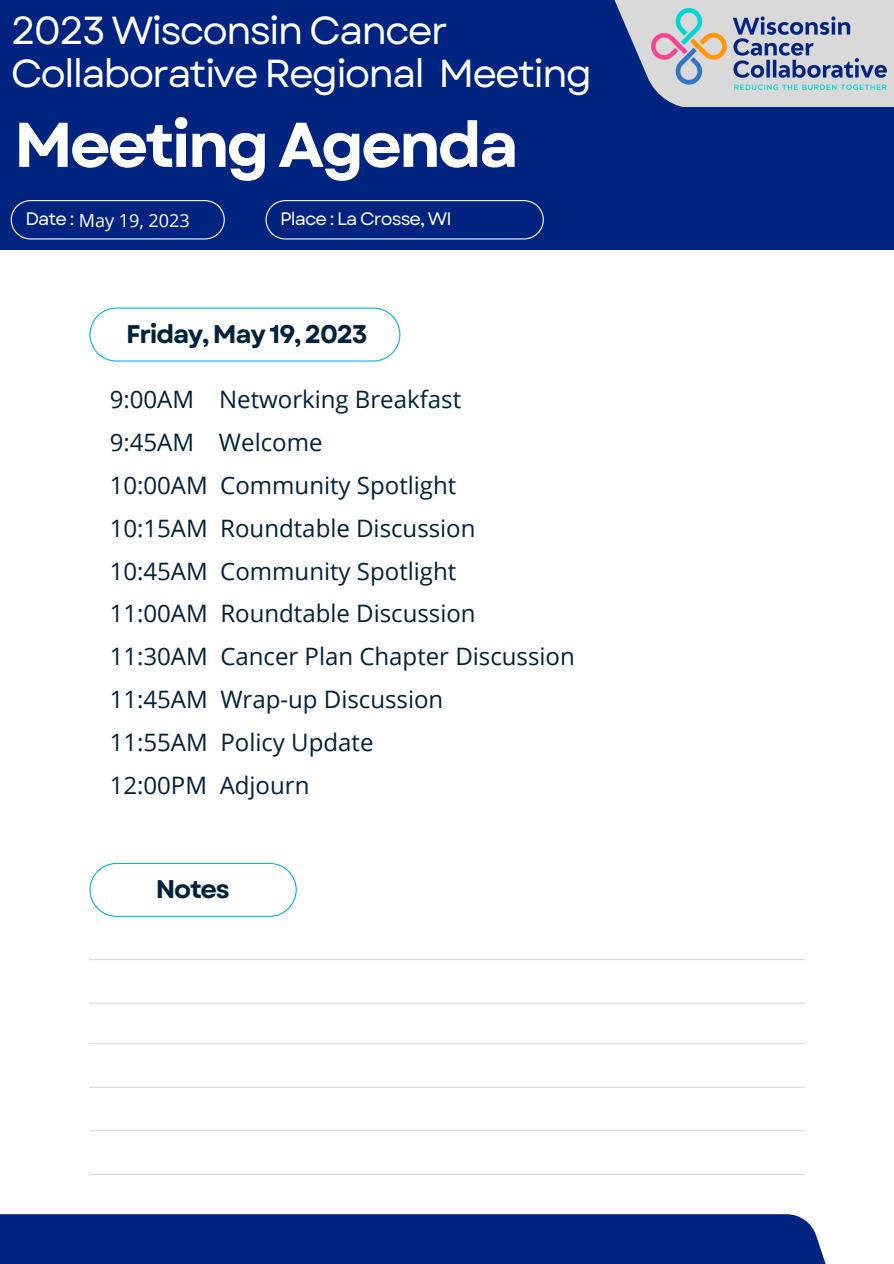
<style>
.page{position:relative;width:894px;height:1264px;background:#fff}
.page>*{position:absolute;margin:0;border:0;box-sizing:border-box;transform-origin:0 0}
.t1{font:700 63px "Garet";letter-spacing:-.05em;color:#fff}
.t2{font:39px/42.8px "Garet";letter-spacing:-.05em;color:#fff}
.t3{font:700 25.5px "Garet";letter-spacing:-.05em;color:#00223a}
.t4{font:24px/42.8px "Open Sans";color:#00223a}
.t5{font:18px "Garet";letter-spacing:-.05em;color:#fff}
.t6{font:18px "Open Sans";color:#fff}
</style>
<div class="page">
<div style="left:0;top:0;width:893px;height:250px;background:#00247f"></div>
<svg style="left:11px;top:200px;width:214px;height:39px"></svg>
<svg style="left:265px;top:200px;width:278px;height:39px"></svg>
<svg style="left:614px;top:0;width:279px;height:106px;fill:#d9d9d9"></svg>
<hr style="left:89px;top:1043px;width:715px;height:1px;background:#d9d9d9">
<hr style="left:89px;top:1086px;width:715px;height:1px;background:#d9d9d9">
<hr style="left:89px;top:1130px;width:715px;height:1px;background:#d9d9d9">
<hr style="left:89px;top:1173px;width:715px;height:2px;background:#d9d9d9">
<svg style="left:89px;top:307px;width:311px;height:54px"></svg>
<svg style="left:89px;top:862px;width:208px;height:54px"></svg>
<div style="left:0;top:1214px;width:836px;height:49px;background:#00247f"></div>
<img style="left:651px;top:9px;width:235px;height:81px">
<hr style="left:89px;top:959px;width:715px;height:1px;background:#d9d9d9">
<hr style="left:89px;top:1002px;width:715px;height:1px;background:#d9d9d9">
<h2 class="t2" style="left:11px;top:9px;width:582px">2023 Wisconsin Cancer<br>Collaborative Regional Meeting</h2>
<h1 class="t1" style="left:14px;top:99px;width:506px">Meeting Agenda</h1>
<p class="t5" style="left:25px;top:205px;width:50px">Date :</p>
<p class="t5" style="left:280px;top:205px;width:173px">Place : La Crosse, WI</p>
<p class="t6" style="left:79px;top:208px;width:112px">May 19, 2023</p>
<p class="t3" style="left:126px;top:315px;width:243px">Friday, May 19, 2023</p>
<p class="t4" style="left:110px;top:377px;width:466px">9:00AM Networking Breakfast<br>9:45AM Welcome<br>10:00AM Community Spotlight<br>10:15AM Roundtable Discussion<br>10:45AM Community Spotlight<br>11:00AM Roundtable Discussion<br>11:30AM Cancer Plan Chapter Discussion<br>11:45AM Wrap-up Discussion<br>11:55AM Policy Update<br>12:00PM Adjourn</p>
<p class="t3" style="left:156px;top:870px;width:75px">Notes</p>
</div>
